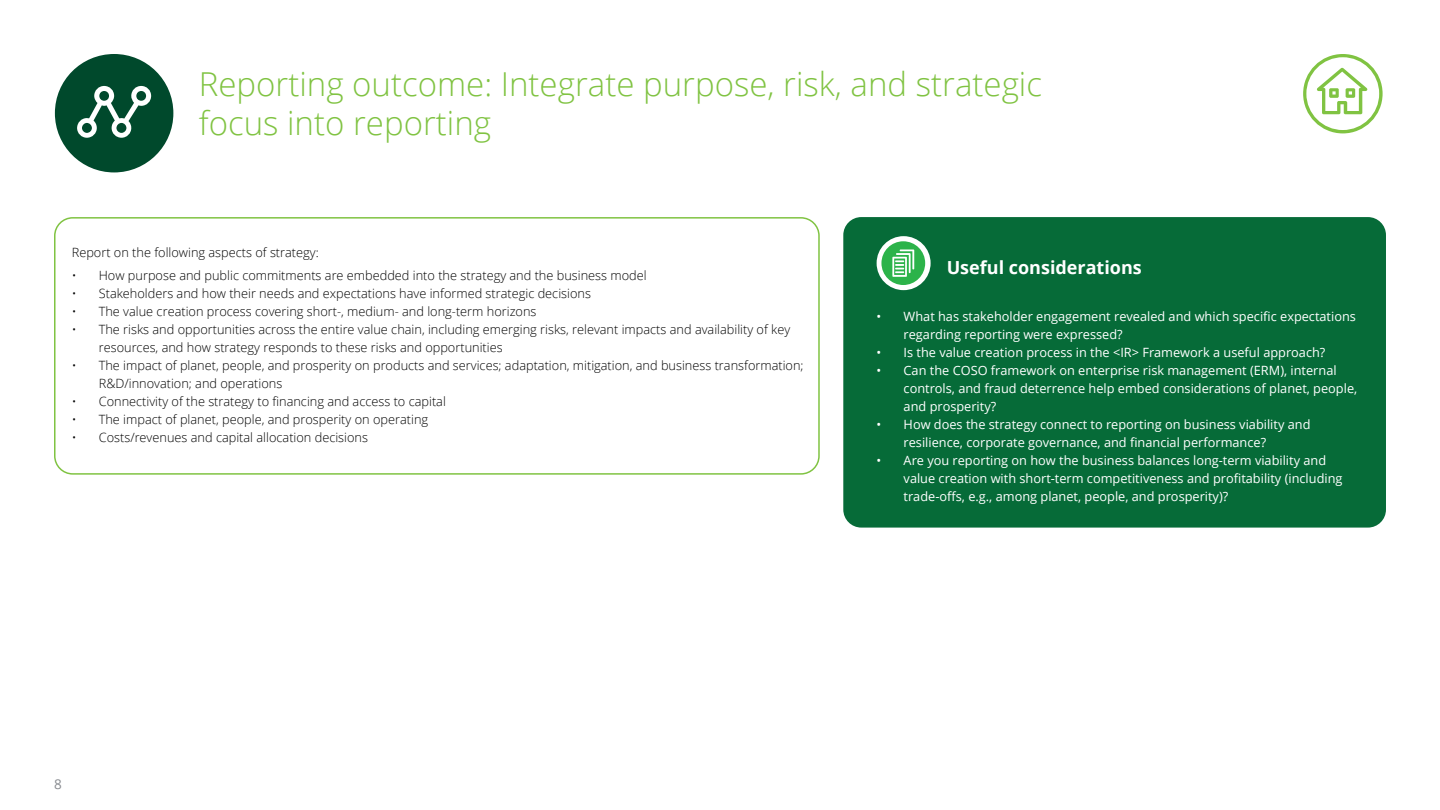
<style>
.page{position:relative;width:1440px;height:810px;background:#fff}
.page>*{position:absolute;margin:0;border:0;box-sizing:border-box;transform-origin:0 0}
.t1{font:300 33px/39.6px "Open Sans";color:#80c342}
.t2{font:700 18px "Open Sans";color:#fff}
.t3{font:13.5px "Open Sans";color:#878a8f}
.t4{font:300 12.75px/18px "Open Sans";color:#000}
.t5{font:12.75px/18px "Open Sans";color:#fff}
</style>
<div class="page">
<svg style="left:1303px;top:54px;width:79px;height:79px"></svg>
<div style="left:843px;top:217px;width:543px;height:311px;background:#066b38;border-radius:18px"></div>
<div style="left:876px;top:236px;width:54px;height:54px;background:#fff;border-radius:50%"></div>
<svg style="left:881px;top:241px;width:44px;height:44px"></svg>
<div style="left:54px;top:217px;width:766px;height:258px;border:2px solid #80c342;border-radius:18px"></div>
<svg style="left:55px;top:54px;width:118px;height:118px"></svg>
<h1 class="t1" style="left:199px;top:63px;width:845px">Reporting outcome: Integrate purpose, risk, and strategic focus into reporting</h1>
<p class="t4" style="left:72px;top:243px;width:248px">Report on the following aspects of strategy:</p>
<p class="t4" style="left:72px;top:266px;width:576px">• How purpose and public commitments are embedded into the strategy and the business model</p>
<p class="t4" style="left:72px;top:284px;width:521px">• Stakeholders and how their needs and expectations have informed strategic decisions</p>
<p class="t4" style="left:72px;top:302px;width:466px">• The value creation process covering short-, medium- and long-term horizons</p>
<p class="t4" style="left:99px;top:320px;width:693px;text-indent:-27px">• The risks and opportunities across the entire value chain, including emerging risks, relevant impacts and availability of key resources, and how strategy responds to these risks and opportunities</p>
<p class="t4" style="left:99px;top:356px;width:706px;text-indent:-27px">• The impact of planet, people, and prosperity on products and services; adaptation, mitigation, and business transformation;<br>R&amp;D/innovation; and operations</p>
<p class="t4" style="left:72px;top:392px;width:376px">• Connectivity of the strategy to financing and access to capital</p>
<p class="t4" style="left:72px;top:410px;width:358px">• The impact of planet, people, and prosperity on operating</p>
<p class="t4" style="left:72px;top:428px;width:298px">• Costs/revenues and capital allocation decisions</p>
<h2 class="t2" style="left:946px;top:255px;width:197px">Useful considerations</h2>
<p class="t5" style="left:903px;top:307px;width:454px;text-indent:-27px">• What has stakeholder engagement revealed and which specific expectations regarding reporting were expressed?</p>
<p class="t5" style="left:876px;top:343px;width:450px">• Is the value creation process in the &lt;IR&gt; Framework a useful approach?</p>
<p class="t5" style="left:903px;top:361px;width:455px;text-indent:-27px">• Can the COSO framework on enterprise risk management (ERM), internal controls, and fraud deterrence help embed considerations of planet, people, and prosperity?</p>
<p class="t5" style="left:903px;top:415px;width:408px;text-indent:-27px">• How does the strategy connect to reporting on business viability and resilience, corporate governance, and financial performance?</p>
<p class="t5" style="left:903px;top:451px;width:440px;text-indent:-27px">• Are you reporting on how the business balances long-term viability and value creation with short-term competitiveness and profitability (including trade-offs, e.g., among planet, people, and prosperity)?</p>
<p class="t3" style="left:54px;top:775px;width:9px">8</p>
</div>
